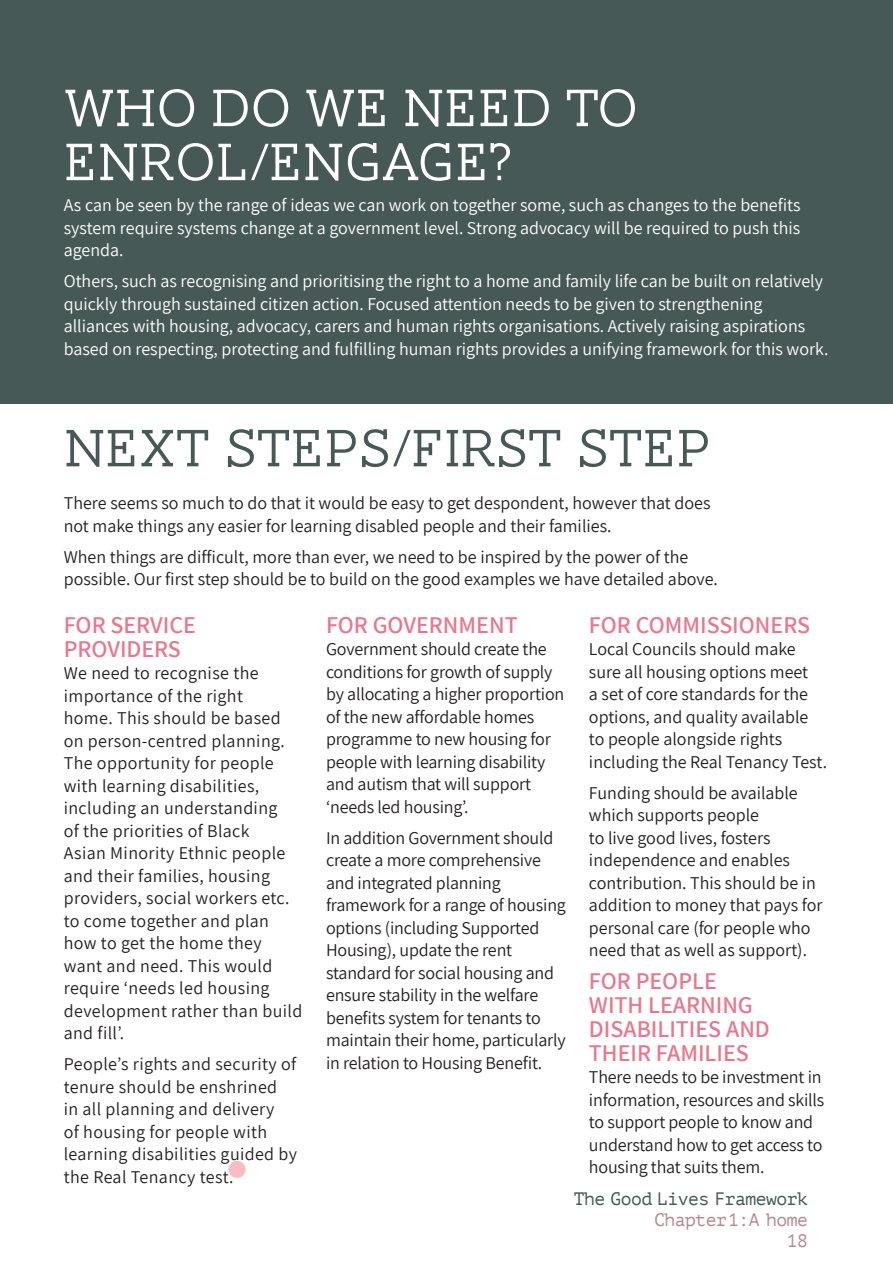
<style>
.page{position:relative;width:893px;height:1263px;background:#fff}
.page>*{position:absolute;margin:0;border:0;box-sizing:border-box;transform-origin:0 0}
.title_1{font:300 54px/54px "AW Conqueror Slab";color:#fff}
.title_1-2{font:300 54px "AW Conqueror Slab";letter-spacing:-.01em;color:#475957}
.next_steps_titles{font:600 24px/24px "Assistant";color:#e9768d}
.text{font:18px/22.5px "Assistant";color:#231f20}
.text-2{font:18px/22.5px "Assistant";color:#fff;text-align:justify}
.text-3{font:18px/22.5px "Assistant";letter-spacing:.02em;color:#231f20}
.t1{font:18px "PT Mono";letter-spacing:-.025em;color:#475957}
.t2{font:18px/21px "PT Mono";letter-spacing:-.025em;color:#b6898e;text-align:right}
</style>
<div class="page">
<div style="left:229px;top:1161px;width:17px;height:17px;background:#fabbc5;border-radius:50%"></div>
<div style="left:0;top:0;width:893px;height:404px;background:#475957"></div>
<p class="title_1" style="left:64px;top:82px;width:576px">WHO DO WE NEED TO<br>ENROL/ENGAGE?</p>
<p class="text-2" style="left:64px;top:193px;width:738px">As can be seen by the range of ideas we can work on together some, such as changes to the benefits system require systems change at a government level. Strong advocacy will be required to push this agenda.</p>
<p class="text-2" style="left:64px;top:269px;width:766px;text-align:left">Others, such as recognising and prioritising the right to a home and family life can be built on relatively quickly through sustained citizen action. Focused attention needs to be given to strengthening alliances with housing, advocacy, carers and human rights organisations. Actively raising aspirations based on respecting, protecting and fulfilling human rights provides a unifying framework for this work.</p>
<p class="title_1-2" style="left:64px;top:420px;width:649px">NEXT STEPS/FIRST STEP</p>
<p class="text" style="left:64px;top:491px;width:648px">There seems so much to do that it would be easy to get despondent, however that does not make things any easier for learning disabled people and their families.</p>
<p class="text" style="left:64px;top:545px;width:656px">When things are difficult, more than ever, we need to be inspired by the power of the possible. Our first step should be to build on the good examples we have detailed above.</p>
<p class="next_steps_titles" style="left:64px;top:611px;width:134px">FOR SERVICE<br>PROVIDERS</p>
<p class="text-3" style="left:64px;top:661px;width:240px">We need to recognise the importance of the right<br>home. This should be based on person-centred planning.<br>The opportunity for people with learning disabilities, including an understanding<br>of the priorities of Black<br>Asian Minority Ethnic people and their families, housing providers, social workers etc. to come together and plan how to get the home they want and need. This would require ‘needs led housing development rather than build and fill’.</p>
<p class="text-3" style="left:64px;top:1052px;width:235px">People’s rights and security of tenure should be enshrined<br>in all planning and delivery<br>of housing for people with learning disabilities guided by the Real Tenancy test.</p>
<p class="next_steps_titles" style="left:326px;top:611px;width:193px">FOR GOVERNMENT</p>
<p class="text" style="left:326px;top:637px;width:240px">Government should create the conditions for growth of supply by allocating a higher proportion of the new affordable homes programme to new housing for people with learning disability and autism that will support ‘needs led housing’.</p>
<p class="text" style="left:326px;top:825px;width:241px">In addition Government should create a more comprehensive and integrated planning framework for a range of housing options (including Supported<br>Housing), update the rent standard for social housing and ensure stability in the welfare benefits system for tenants to maintain their home, particularly in relation to Housing Benefit.</p>
<p class="next_steps_titles" style="left:589px;top:611px;width:222px">FOR COMMISSIONERS</p>
<p class="text" style="left:589px;top:637px;width:240px">Local Councils should make sure all housing options meet<br>a set of core standards for the options, and quality available to people alongside rights including the Real Tenancy Test.</p>
<p class="text" style="left:589px;top:780px;width:235px">Funding should be available which supports people<br>to live good lives, fosters independence and enables contribution. This should be in addition to money that pays for personal care (for people who need that as well as support).</p>
<p class="next_steps_titles" style="left:589px;top:967px;width:182px">FOR PEOPLE<br>WITH LEARNING<br>DISABILITIES AND<br>THEIR FAMILIES</p>
<p class="text" style="left:589px;top:1065px;width:237px">There needs to be investment in information, resources and skills to support people to know and understand how to get access to housing that suits them.</p>
<p class="t1" style="left:574px;top:1188px;width:236px">The Good Lives Framework</p>
<p class="t2" style="left:654px;top:1209px;width:155px">Chapter1:A home<br>18</p>
</div>
